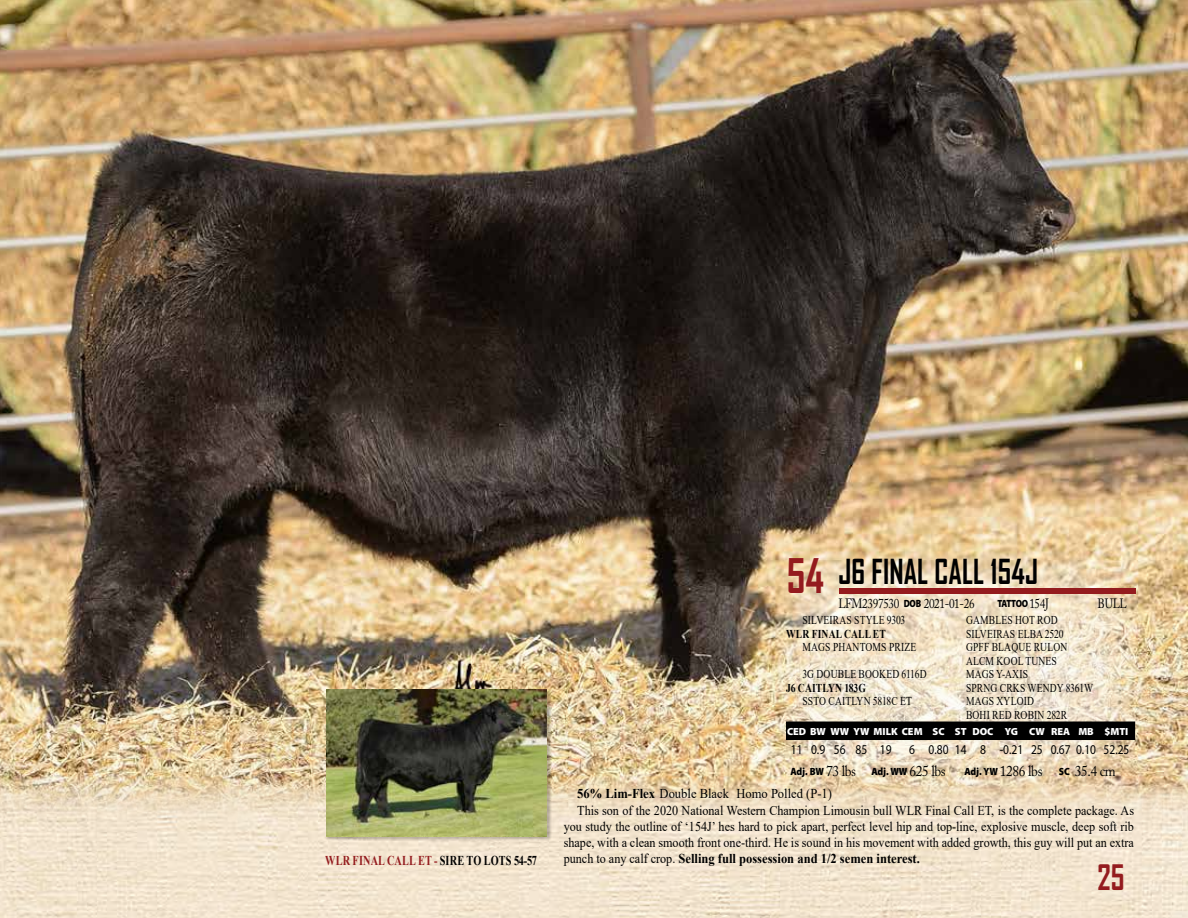
<style>
.page{position:relative;width:1188px;height:918px;background:#fff}
.page>*{position:absolute;margin:0;border:0;box-sizing:border-box;transform-origin:0 0}
.t1{font:700 45.6px "Agency FB";color:#941b1e;scale:.9 1}
.t2{font:700 33.6px "Agency FB";color:#941b1e;scale:.9 1}
.t3{font:700 33px "Agency FB";letter-spacing:.005em;color:#000;scale:.9 1}
.t4{font:15px "Adobe Caslon Pro";letter-spacing:-.03em;color:#000;scale:.9 1}
.t5{font:13.5px "Times New Roman";color:#000;scale:.9 1}
.t6{font:700 13.5px "Times New Roman";color:#000;scale:.93 1}
.t7{font:13.5px "Myriad Pro";color:#000;scale:.85 1}
.t8{font:13.5px "Times New Roman";color:#000;scale:.93 1}
.t9{font:700 13.5px "Times New Roman";letter-spacing:.015em;color:#941b1e;scale:.76 1}
.t10{font:13.5px "Adobe Caslon Pro";letter-spacing:-.03em;color:#000;scale:.83 1}
.t11{font:12px/13.5px "Times New Roman";letter-spacing:.015em;color:#000;scale:.8 1}
.t12{font:700 12px "Times New Roman";letter-spacing:.015em;color:#000;scale:.8 1}
.t13{font:900 10.5px "Myriad Pro";letter-spacing:-.06em;color:#000;scale:.83 1}
.t14{font:900 10.35px "Myriad Pro";color:#fff}
.s1{color:#000}
.s2{font-family:"Myriad Pro";font-weight:900;font-size:10.5px}
.s3{font-family:"Adobe Caslon Pro";font-weight:400;font-size:13.5px}
.s4{font-weight:700}
.s5{font-weight:400}
</style>
<div class="page">
<img style="left:0;top:824px;width:1188px;height:94px">
<img style="left:0;top:0;width:1188px;height:824px">
<div style="left:326px;top:689px;width:226px;height:153px;background:#000;opacity:.25"></div>
<img style="left:326px;top:689px;width:221px;height:147px">
<svg style="left:777px;top:552px;width:365px;height:239px"></svg>
<div style="left:786px;top:722px;width:349px;height:18px;background:#000"></div>
<div style="left:839px;top:588px;width:297px;height:5px;background:#941b1e"></div>
<p class="t9" style="left:325px;top:850px;width:280px">WLR FINAL CALL ET - <span class="s1">SIRE TO LOTS 54-57</span></p>
<h1 class="t1" style="left:787px;top:548px;width:43px">54</h1>
<h3 class="t3" style="left:839px;top:551px;width:223px">J6 FINAL CALL 154J</h3>
<p class="t10" style="left:839px;top:596px;width:165px">LFM2397530 <span class="s2">DOB</span> 2021-01-26</p>
<p class="t13" style="left:997px;top:596px;width:63px">TATTOO <span class="s3">154J</span></p>
<p class="t10" style="left:1098px;top:596px;width:37px">BULL</p>
<p class="t11" style="left:803px;top:613px;width:130px">SILVEIRAS STYLE 9303</p>
<p class="t11" style="left:966px;top:613px;width:116px">GAMBLES HOT ROD</p>
<p class="t12" style="left:786px;top:625px;width:126px">WLR FINAL CALL ET</p>
<p class="t11" style="left:966px;top:627px;width:123px">SILVEIRAS ELBA 2520</p>
<p class="t11" style="left:803px;top:640px;width:144px">MAGS PHANTOMS PRIZE</p>
<p class="t11" style="left:966px;top:640px;width:128px">GPFF BLAQUE RULON<br>ALCM KOOL TUNES</p>
<p class="t11" style="left:803px;top:667px;width:157px">3G DOUBLE BOOKED 6116D</p>
<p class="t11" style="left:966px;top:667px;width:79px">MAGS Y-AXIS</p>
<p class="t12" style="left:786px;top:679px;width:101px">J6 CAITLYN 183G</p>
<p class="t11" style="left:966px;top:681px;width:161px">SPRNG CRKS WENDY 8361W</p>
<p class="t11" style="left:803px;top:694px;width:138px">SSTO CAITLYN 5818C ET</p>
<p class="t11" style="left:966px;top:694px;width:128px">MAGS XYLOID<br>BOHI RED ROBIN 282R</p>
<p class="t14" style="left:787px;top:724px;width:343px">CED BW WW YW MILK CEM SC ST DOC YG CW REA MB $MTI</p>
<p class="t7" style="left:791px;top:741px;width:120px">11 0.9 56 85 19</p>
<p class="t7" style="left:909px;top:741px;width:261px">6 0.80 14 8 -0.21 25 0.67 0.10 52.25</p>
<p class="t4" style="left:790px;top:762px;width:363px"><span class="s2">Adj. BW</span> 73 lbs <span class="s2">Adj. WW</span> 625 lbs <span class="s2">Adj. YW</span> 1286 lbs <span class="s2">SC</span> 35.4 cm</p>
<p class="t8" style="left:577px;top:784px;width:275px"><span class="s4">56% Lim-Flex</span> Double Black Homo Polled (P-1)</p>
<p class="t5" style="left:577px;top:801px;width:620px">This son of the 2020 National Western Champion Limousin bull WLR Final Call ET, is the complete package. As</p>
<p class="t5" style="left:564px;top:817px;width:635px">you study the outline of ‘154J’ hes hard to pick apart, perfect level hip and top-line, explosive muscle, deep soft rib</p>
<p class="t5" style="left:564px;top:833px;width:635px">shape, with a clean smooth front one-third. He is sound in his movement with added growth, this guy will put an extra</p>
<p class="t6" style="left:564px;top:849px;width:384px"><span class="s5">punch to any calf crop.</span> Selling full possession and 1/2 semen interest.</p>
<h2 class="t2" style="left:1097px;top:856px;width:32px">25</h2>
</div>
